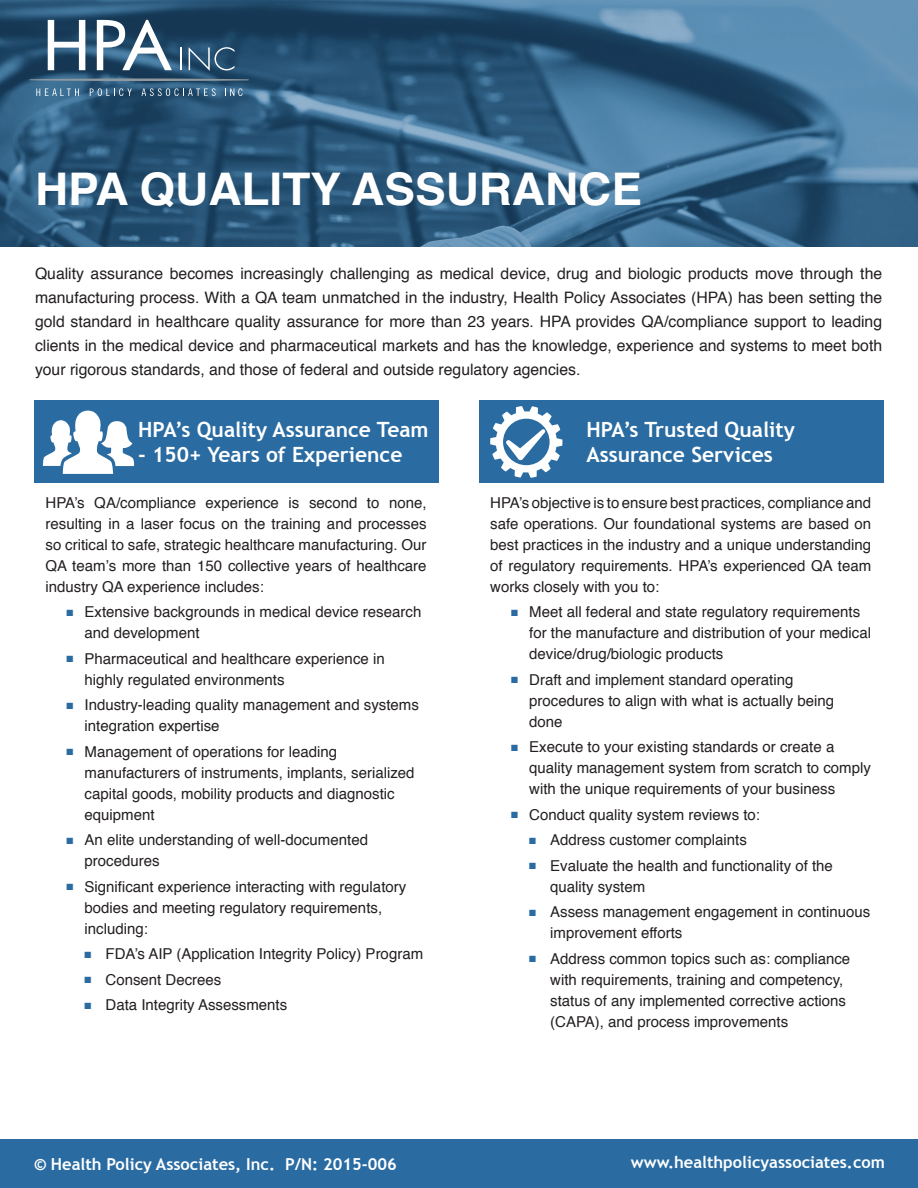
<style>
.page{position:relative;width:918px;height:1188px;background:#fff}
.page>*{position:absolute;margin:0;border:0;box-sizing:border-box;transform-origin:0 0}
.t1{font:700 45px "Helvetica";color:#fff}
.t2{font:700 21px/25.2px "Trebuchet MS";color:#fff}
.t3{font:700 16.5px "Trebuchet MS";color:#fff}
.t4{font:15.75px/24px "Helvetica";color:#231f20;text-align:justify}
.bull{font:15px/21px "Helvetica";color:#231f20}
.Paragraph{font:15px/21px "Helvetica";color:#231f20;text-align:justify}
.s1{color:#2a6ca2}
</style>
<div class="page">
<div style="left:480px;top:400px;width:404px;height:83px;background:#2a6ca2"></div>
<div style="left:34px;top:400px;width:405px;height:83px;background:#2a6ca2"></div>
<img style="left:0;top:0;width:918px;height:247px">
<svg style="left:48px;top:20px;width:37px;height:50px"></svg>
<svg style="left:97px;top:20px;width:75px;height:50px"></svg>
<svg style="left:181px;top:47px;width:1px;height:23px"></svg>
<svg style="left:189px;top:47px;width:45px;height:24px"></svg>
<svg style="left:36px;top:88px;width:43px;height:8px"></svg>
<svg style="left:90px;top:88px;width:42px;height:8px"></svg>
<svg style="left:142px;top:88px;width:74px;height:8px"></svg>
<svg style="left:30px;top:78px;width:219px;height:3px"></svg>
<svg style="left:225px;top:88px;width:18px;height:8px"></svg>
<div style="left:0;top:1140px;width:918px;height:48px;background:#2a6ca2"></div>
<svg style="left:490px;top:406px;width:72px;height:72px"></svg>
<svg style="left:43px;top:411px;width:91px;height:63px"></svg>
<p class="t1" style="left:35px;top:153px;width:608px">HPA QUALITY ASSURANCE</p>
<p class="t4" style="left:35px;top:262px;width:849px">Quality assurance becomes increasingly challenging as medical device, drug and biologic products move through the manufacturing process. With a QA team unmatched in the industry, Health Policy Associates (HPA) has been setting the gold standard in healthcare quality assurance for more than 23 years. HPA provides QA/compliance support to leading clients in the medical device and pharmaceutical markets and has the knowledge, experience and systems to meet both your rigorous standards, and those of federal and outside regulatory agencies.</p>
<p class="t2" style="left:138px;top:417px;width:292px">HPA’s Quality Assurance Team</p>
<p class="t2" style="left:138px;top:442px;width:266px">- 150+ Years of Experience</p>
<p class="Paragraph" style="left:46px;top:492px;width:383px">HPA’s QA/compliance experience is second to none, resulting in a laser focus on the training and processes so critical to safe, strategic healthcare manufacturing. Our QA team’s more than 150 collective years of healthcare industry QA experience includes:</p>
<p class="bull" style="left:85px;top:602px;width:338px;text-indent:-18px"><span class="s1">■</span> Extensive backgrounds in medical device research and development</p>
<p class="bull" style="left:85px;top:648px;width:302px;text-indent:-18px"><span class="s1">■</span> Pharmaceutical and healthcare experience in highly regulated environments</p>
<p class="bull" style="left:85px;top:695px;width:336px;text-indent:-18px"><span class="s1">■</span> Industry-leading quality management and systems integration expertise</p>
<p class="bull" style="left:85px;top:741px;width:332px;text-indent:-18px"><span class="s1">■</span> Management of operations for leading manufacturers of instruments, implants, serialized capital goods, mobility products and diagnostic equipment</p>
<p class="bull" style="left:85px;top:830px;width:285px;text-indent:-18px"><span class="s1">■</span> An elite understanding of well-documented procedures</p>
<p class="bull" style="left:85px;top:876px;width:323px;text-indent:-18px"><span class="s1">■</span> Significant experience interacting with regulatory bodies and meeting regulatory requirements, including:</p>
<p class="bull" style="left:85px;top:944px;width:340px"><span class="s1">■</span> FDA’s AIP (Application Integrity Policy) Program</p>
<p class="bull" style="left:85px;top:969px;width:138px"><span class="s1">■</span> Consent Decrees</p>
<p class="bull" style="left:85px;top:995px;width:204px"><span class="s1">■</span> Data Integrity Assessments</p>
<p class="t3" style="left:34px;top:1154px;width:364px">© Health Policy Associates, Inc. P/N: 2015-006</p>
<p class="t2" style="left:586px;top:417px;width:210px">HPA’s Trusted Quality<br>Assurance Services</p>
<p class="Paragraph" style="left:490px;top:492px;width:383px">HPA’s objective is to ensure best practices, compliance and safe operations. Our foundational systems are based on best practices in the industry and a unique understanding of regulatory requirements. HPA’s experienced QA team works closely with you to:</p>
<p class="bull" style="left:529px;top:602px;width:343px;text-indent:-18px"><span class="s1">■</span> Meet all federal and state regulatory requirements for the manufacture and distribution of your medical device/drug/biologic products</p>
<p class="bull" style="left:529px;top:669px;width:307px;text-indent:-18px"><span class="s1">■</span> Draft and implement standard operating procedures to align with what is actually being done</p>
<p class="bull" style="left:529px;top:737px;width:343px;text-indent:-18px"><span class="s1">■</span> Execute to your existing standards or create a quality management system from scratch to comply with the unique requirements of your business</p>
<p class="bull" style="left:511px;top:804px;width:250px"><span class="s1">■</span> Conduct quality system reviews to:</p>
<p class="bull" style="left:529px;top:830px;width:219px"><span class="s1">■</span> Address customer complaints</p>
<p class="bull" style="left:550px;top:855px;width:284px;text-indent:-21px"><span class="s1">■</span> Evaluate the health and functionality of the quality system</p>
<p class="bull" style="left:550px;top:902px;width:322px;text-indent:-21px"><span class="s1">■</span> Assess management engagement in continuous improvement efforts</p>
<p class="bull" style="left:550px;top:948px;width:302px;text-indent:-21px"><span class="s1">■</span> Address common topics such as: compliance with requirements, training and competency, status of any implemented corrective actions (CAPA), and process improvements</p>
<p class="t3" style="left:631px;top:1152px;width:256px">www.healthpolicyassociates.com</p>
</div>
